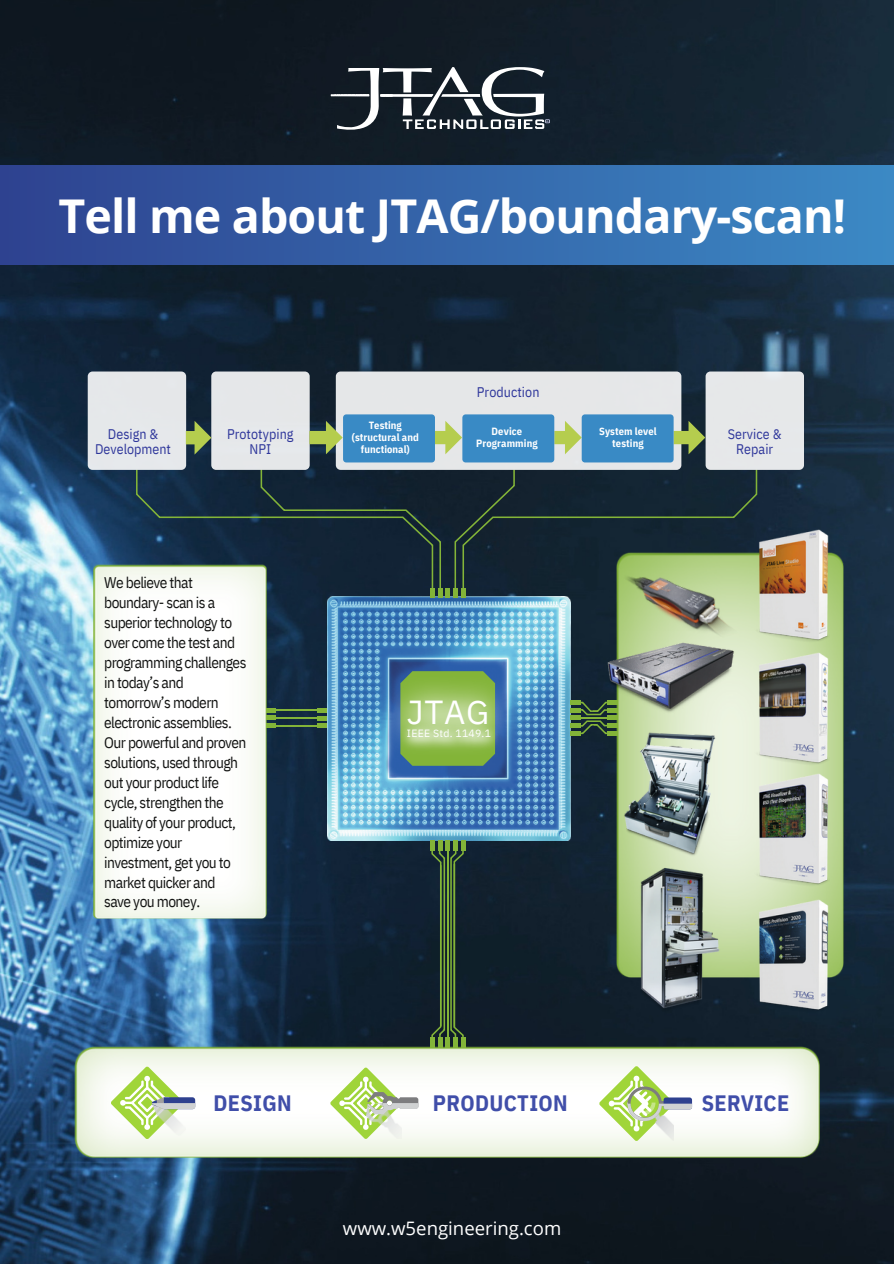
<style>
.page{position:relative;width:894px;height:1264px;background:#fff}
.page>*{position:absolute;margin:0;border:0;box-sizing:border-box;transform-origin:0 0}
.t1{font:700 46.5px "Open Sans";letter-spacing:-.02em;color:#fff}
.t2{font:33.3px "IBM Plex Sans";color:#fff}
.t3{font:700 22.2px "IBM Plex Sans Cond";letter-spacing:.015em;color:#404ea9}
.t4{font:18.6px "Open Sans";color:#fff}
.t5{font:15.45px/20px "IBM Plex Sans Cond";letter-spacing:-.04em;color:#131413}
.t6{font:13.95px/15.8px "IBM Plex Sans Cond";letter-spacing:.005em;color:#2f379b;text-align:center}
.t7{font:700 10.5px/12.5px "IBM Plex Sans Cond";letter-spacing:.005em;color:#fff;text-align:center}
.t8{font:10.5px "IBM Plex Sans";letter-spacing:.02em;color:#fff}
</style>
<div class="page">
<img style="left:0;top:0;width:893px;height:1263px">
<div style="left:0;top:165px;width:893px;height:99px;background:linear-gradient(to right,#2e4290,#3c89c5)"></div>
<img style="left:616px;top:713px;width:118px;height:264px">
<img style="left:613px;top:727px;width:114px;height:132px">
<img style="left:601px;top:689px;width:133px;height:24px">
<img style="left:622px;top:855px;width:107px;height:166px">
<img style="left:734px;top:688px;width:109px;height:77px">
<img style="left:734px;top:765px;width:109px;height:126px">
<img style="left:734px;top:891px;width:109px;height:167px">
<img style="left:757px;top:520px;width:86px;height:168px">
<svg style="left:136px;top:469px;width:124px;height:95px;fill:#122a41"></svg>
<svg style="left:514px;top:469px;width:243px;height:220px;fill:#142634"></svg>
<img style="left:74px;top:1046px;width:745px;height:111px">
<svg style="left:330px;top:67px;width:219px;height:70px"></svg>
<svg style="left:111px;top:1066px;width:84px;height:73px"></svg>
<svg style="left:330px;top:1067px;width:88px;height:71px"></svg>
<svg style="left:599px;top:1066px;width:92px;height:74px"></svg>
<img style="left:327px;top:596px;width:243px;height:244px">
<div style="left:437px;top:1037px;width:5px;height:10px;background:#83b438"></div>
<hr style="left:461px;top:1037px;width:4px;height:10px;background:#83b438">
<hr style="left:430px;top:1037px;width:4px;height:10px;background:#83b438">
<div style="left:445px;top:1037px;width:5px;height:10px;background:#83b438"></div>
<hr style="left:453px;top:1037px;width:4px;height:10px;background:#83b438">
<div style="left:437px;top:840px;width:5px;height:10px;background:#83b438"></div>
<hr style="left:461px;top:840px;width:4px;height:10px;background:#83b438">
<hr style="left:430px;top:840px;width:4px;height:10px;background:#83b438">
<hr style="left:453px;top:840px;width:4px;height:10px;background:#83b438">
<div style="left:445px;top:840px;width:5px;height:10px;background:#83b438"></div>
<svg style="left:431px;top:843px;width:32px;height:202px"></svg>
<svg style="left:260px;top:469px;width:254px;height:296px"></svg>
<div style="left:445px;top:588px;width:5px;height:9px;background:#83b438"></div>
<div style="left:437px;top:588px;width:5px;height:9px;background:#83b438"></div>
<img style="left:377px;top:673px;width:141px;height:85px">
<hr style="left:607px;top:723px;width:10px;height:4px;background:#83b438">
<hr style="left:607px;top:700px;width:10px;height:4px;background:#83b438">
<hr style="left:607px;top:731px;width:10px;height:4px;background:#83b438">
<div style="left:607px;top:715px;width:10px;height:5px;background:#83b438"></div>
<hr style="left:570px;top:723px;width:10px;height:4px;background:#83b438">
<hr style="left:570px;top:700px;width:10px;height:4px;background:#83b438">
<hr style="left:570px;top:731px;width:10px;height:4px;background:#83b438">
<div style="left:570px;top:707px;width:10px;height:5px;background:#83b438"></div>
<div style="left:570px;top:715px;width:10px;height:5px;background:#83b438"></div>
<svg style="left:572px;top:701px;width:44px;height:33px"></svg>
<img style="left:400px;top:722px;width:100px;height:28px">
<img style="left:94px;top:564px;width:172px;height:354px">
<div style="left:336px;top:371px;width:345px;height:99px;background:#e5e7e8;border-radius:5px"></div>
<div style="left:705px;top:371px;width:98px;height:99px;background:#e6e8e9;border-radius:5px"></div>
<div style="left:88px;top:371px;width:98px;height:99px;background:#e5e8ea;border-radius:5px"></div>
<div style="left:211px;top:371px;width:98px;height:99px;background:#e5e7e9;border-radius:5px"></div>
<svg style="left:186px;top:421px;width:25px;height:33px"></svg>
<svg style="left:673px;top:421px;width:32px;height:33px"></svg>
<svg style="left:309px;top:421px;width:33px;height:33px"></svg>
<svg style="left:435px;top:421px;width:27px;height:33px"></svg>
<svg style="left:554px;top:421px;width:27px;height:33px"></svg>
<div style="left:343px;top:414px;width:92px;height:48px;background:#398ac5;border-radius:3px"></div>
<div style="left:462px;top:414px;width:92px;height:48px;background:#398ac5;border-radius:3px"></div>
<div style="left:581px;top:414px;width:92px;height:48px;background:#398ac5;border-radius:3px"></div>
<p class="t1" style="left:58px;top:183px;width:789px">Tell me about JTAG/boundary-scan!</p>
<p class="t6" style="left:95px;top:425px;width:77px">Design &amp;<br>Development</p>
<p class="t6" style="left:227px;top:425px;width:68px">Prototyping<br>NPI</p>
<p class="t5" style="left:104px;top:572px;width:90px">We believe that</p>
<p class="t5" style="left:104px;top:592px;width:144px">boundary- scan is a superior technology to over come the test and programming challenges in today’s and tomorrow’s modern electronic assemblies.<br>Our powerful and proven solutions, used through out your product life cycle, strengthen the quality of your product, optimize your investment, get you to market quicker and</p>
<p class="t5" style="left:104px;top:891px;width:97px">save you money.</p>
<p class="t6" style="left:477px;top:383px;width:64px">Production</p>
<p class="t7" style="left:351px;top:418px;width:68px">Testing (structural and functional)</p>
<p class="t7" style="left:476px;top:425px;width:63px">Device<br>Programming</p>
<p class="t7" style="left:599px;top:425px;width:59px">System level testing</p>
<p class="t2" style="left:407px;top:690px;width:84px">JTAG</p>
<p class="t8" style="left:407px;top:725px;width:85px">IEEE Std. 1149.1</p>
<p class="t6" style="left:727px;top:425px;width:55px">Service &amp;<br>Repair</p>
<p class="t3" style="left:213px;top:1088px;width:80px">DESIGN</p>
<p class="t3" style="left:433px;top:1088px;width:136px">PRODUCTION</p>
<p class="t3" style="left:701px;top:1088px;width:89px">SERVICE</p>
<p class="t4" style="left:343px;top:1215px;width:220px">www.w5engineering.com</p>
</div>
